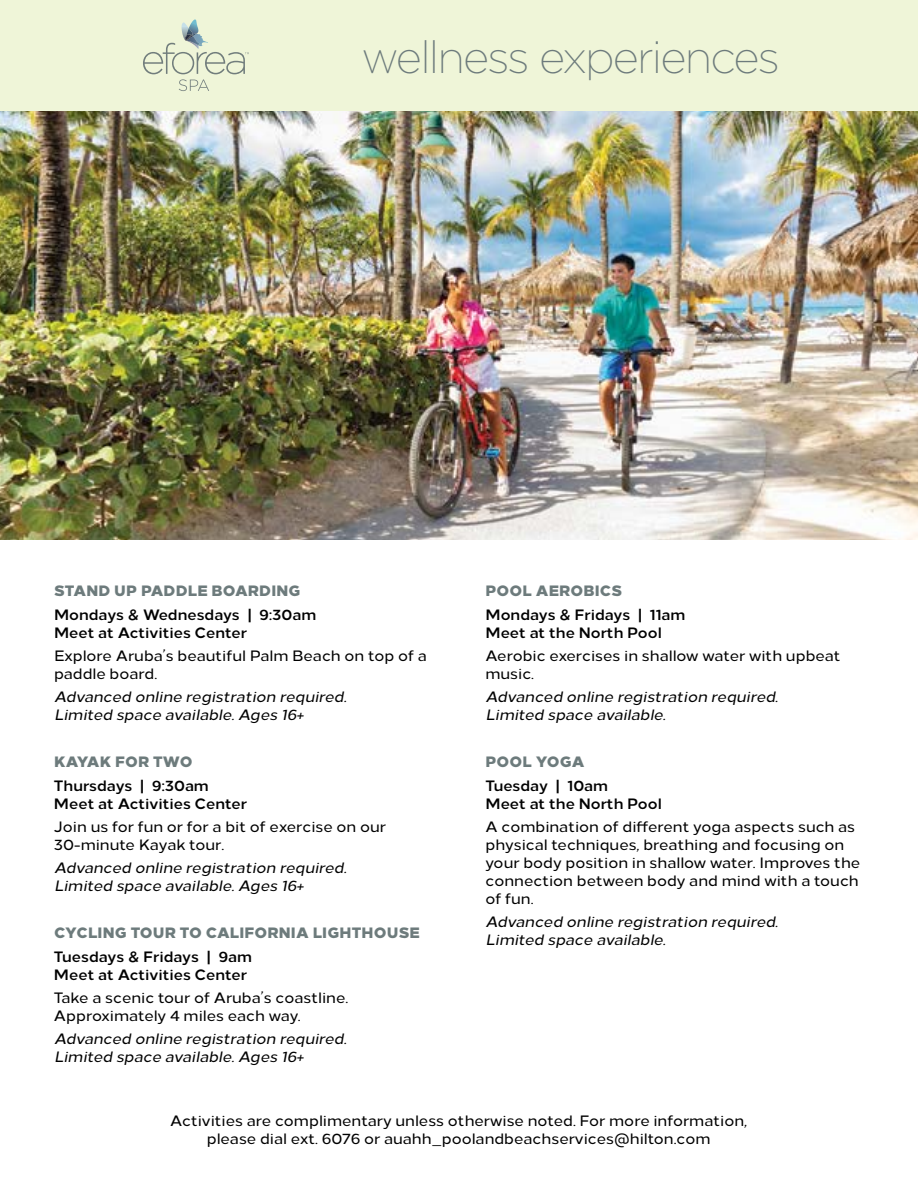
<style>
.page{position:relative;width:918px;height:1188px;background:#fff}
.page>*{position:absolute;margin:0;border:0;box-sizing:border-box;transform-origin:0 0}
.t1{font:200 45px "Gotham";letter-spacing:-.04em;color:#6d7b7c}
.t2{font:500 15px/18px "Loew";color:#000}
.t3{font:italic 500 15px/18px "Loew";color:#000}
.t4{font:700 15px/18px "Loew";color:#000}
.t5{font:800 15px "Loew";letter-spacing:.01em;color:#6d7b7c}
</style>
<div class="page">
<img style="left:0;top:111px;width:918px;height:429px">
<div style="left:0;top:0;width:918px;height:111px;background:#eff5d8"></div>
<svg style="left:143px;top:19px;width:106px;height:72px"></svg>
<h1 class="t1" style="left:362px;top:29px;width:420px">wellness experiences</h1>
<p class="t5" style="left:54px;top:578px;width:248px">STAND UP PADDLE BOARDING</p>
<p class="t4" style="left:54px;top:604px;width:264px">Mondays &amp; Wednesdays | 9:30am<br>Meet at Activities Center</p>
<p class="t2" style="left:54px;top:645px;width:374px">Explore Aruba’s beautiful Palm Beach on top of a paddle board.</p>
<p class="t3" style="left:54px;top:687px;width:298px">Advanced online registration required.<br>Limited space available.Ages 16+</p>
<p class="t5" style="left:54px;top:749px;width:140px">KAYAK FOR TWO</p>
<p class="t4" style="left:54px;top:775px;width:194px">Thursdays | 9:30am<br>Meet at Activities Center</p>
<p class="t2" style="left:54px;top:816px;width:334px">Join us for fun or for a bit of exercise on our<br>30-minute Kayak tour.</p>
<p class="t3" style="left:54px;top:858px;width:298px">Advanced online registration required.<br>Limited space available.Ages 16+</p>
<p class="t5" style="left:54px;top:920px;width:367px">CYCLING TOUR TO CALIFORNIA LIGHTHOUSE</p>
<p class="t4" style="left:54px;top:946px;width:200px">Tuesdays &amp; Fridays | 9am<br>Meet at Activities Center</p>
<p class="t2" style="left:54px;top:987px;width:296px">Take a scenic tour of Aruba’s coastline.<br>Approximately 4 miles each way.</p>
<p class="t3" style="left:54px;top:1029px;width:298px">Advanced online registration required.<br>Limited space available.Ages 16+</p>
<p class="t5" style="left:486px;top:578px;width:138px">POOL AEROBICS</p>
<p class="t4" style="left:485px;top:604px;width:202px">Mondays &amp; Fridays | 11am<br>Meet at the North Pool</p>
<p class="t2" style="left:485px;top:645px;width:357px">Aerobic exercises in shallow water with upbeat music.</p>
<p class="t3" style="left:485px;top:687px;width:298px">Advanced online registration required.<br>Limited space available.</p>
<p class="t5" style="left:486px;top:749px;width:101px">POOL YOGA</p>
<p class="t4" style="left:485px;top:775px;width:178px">Tuesday | 10am<br>Meet at the North Pool</p>
<p class="t2" style="left:485px;top:816px;width:376px">A combination of different yoga aspects such as physical techniques, breathing and focusing on your body position in shallow water. Improves the connection between body and mind with a touch of fun.</p>
<p class="t3" style="left:485px;top:912px;width:298px">Advanced online registration required.<br>Limited space available.</p>
<p class="t2" style="left:170px;top:1110px;width:578px;text-align:center">Activities are complimentary unless otherwise noted. For more information, please dial ext. 6076 or auahh_poolandbeachservices@hilton.com</p>
</div>
